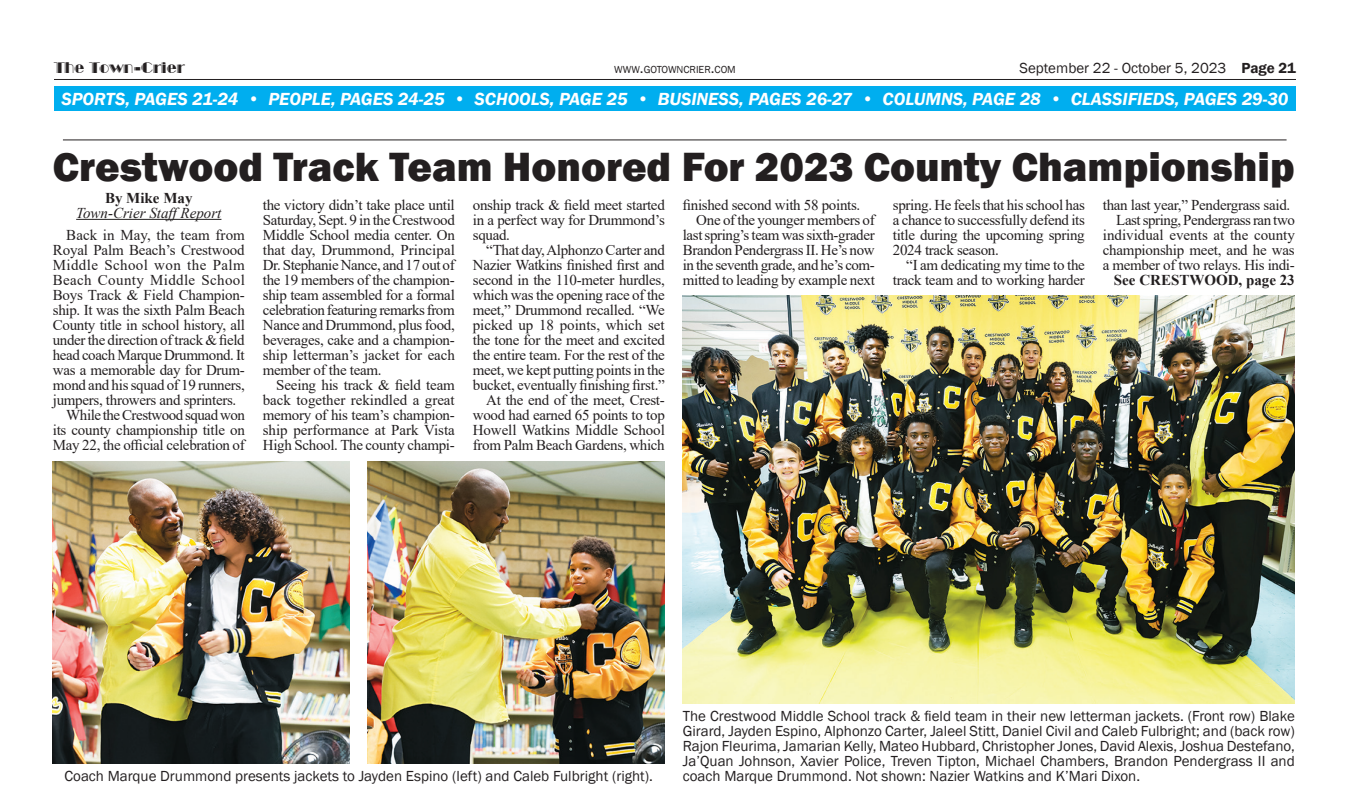
<style>
.page{position:relative;width:1350px;height:811px;background:#fff}
.page>*{position:absolute;margin:0;border:0;box-sizing:border-box;transform-origin:0 0}
.t1{font:800 42px "Franklin Gothic";color:#231f20}
.t2{font:italic 600 18px "Franklin Gothic";color:#fff}
.t3{font:15px/15px "Times New Roman";letter-spacing:-.02em;color:#231f20;text-align:justify}
.t4{font:15px/15px "Franklin Gothic";color:#231f20;text-align:justify}
.t5{font:15px "Times New Roman";letter-spacing:.025em;color:#231f20}
.t6{font:700 15px "Times New Roman";color:#231f20}
.t7{font:15px "Times New Roman";color:#231f20}
.t8{font:italic 15px "Times New Roman";color:#231f20}
.t9{font:15px "Times New Roman";letter-spacing:.005em;color:#231f20}
.t10{font:15px "Broadway Engraved BT";color:#231f20}
.t11{font:10.5px "Franklin Gothic";color:#231f20}
.s1{font-size:15px}
.s2{font-weight:600}
</style>
<div class="page">
<hr style="left:54px;top:79px;width:1242px;height:1px;background:#231f20">
<div style="left:54px;top:87px;width:1242px;height:24px;background:#00aeef"></div>
<hr style="left:63px;top:139px;width:1224px;height:1px;background:#231f20">
<hr style="left:76px;top:219px;width:145px;height:1px;background:#231f20">
<img style="left:683px;top:295px;width:612px;height:408px">
<img style="left:53px;top:461px;width:297px;height:302px">
<img style="left:368px;top:461px;width:297px;height:302px">
<p class="t10" style="left:54px;top:58px;width:132px">The Town-Crier</p>
<p class="t11" style="left:614px;top:62px;width:123px">WWW<span class="s1">.</span>GOTOWNCRIER<span class="s1">.</span>COM</p>
<p class="t4" style="left:1020px;top:60px;width:278px">September 22 - October 5, 2023 <span class="s2">Page 21</span></p>
<p class="t2" style="left:61px;top:88px;width:1229px">SPORTS, PAGES 21-24 • PEOPLE, PAGES 24-25 • SCHOOLS, PAGE 25 • BUSINESS, PAGES 26-27 • COLUMNS, PAGE 28 • CLASSIFIEDS, PAGES 29-30</p>
<h1 class="t1" style="left:53px;top:140px;width:1243px">Crestwood Track Team Honored For 2023 County Championship</h1>
<p class="t3" style="left:263px;top:197px;width:194px">the victory didn’t take place until Saturday, Sept. 9 in the Crestwood Middle School media center. On that day, Drummond, Principal Dr. Stephanie Nance, and 17 out of the 19 members of the champion&shy;ship team assembled for a formal celebration featuring remarks from Nance and Drummond, plus food, beverages, cake and a champion&shy;ship letterman’s jacket for each member of the team.</p>
<p class="t3" style="left:263px;top:377px;width:194px;text-indent:14px">Seeing his track &amp; field team back together rekindled a great memory of his team’s champion&shy;ship performance at Park Vista High School. The county champi-</p>
<p class="t6" style="left:105px;top:187px;width:89px">By Mike May</p>
<p class="t8" style="left:76px;top:202px;width:147px">Town-Crier StaffReport</p>
<p class="t9" style="left:66px;top:224px;width:180px">Back in May, the team from</p>
<p class="t3" style="left:53px;top:242px;width:193px">Royal Palm Beach’s Crestwood</p>
<p class="t5" style="left:53px;top:254px;width:193px">Middle School won the Palm</p>
<p class="t5" style="left:53px;top:269px;width:194px">Beach County Middle School</p>
<p class="t3" style="left:53px;top:287px;width:193px">Boys Track &amp; Field Champion-</p>
<p class="t3" style="left:53px;top:302px;width:194px">ship. It was the sixth Palm Beach</p>
<p class="t3" style="left:53px;top:317px;width:194px">County title in school history, all</p>
<p class="t3" style="left:53px;top:332px;width:194px">under the direction of track &amp; field</p>
<p class="t3" style="left:53px;top:347px;width:194px">head coach Marque Drummond. It</p>
<p class="t3" style="left:53px;top:362px;width:193px">was a memorable day for Drum-</p>
<p class="t3" style="left:53px;top:377px;width:193px">mond and his squad of 19 runners,</p>
<p class="t3" style="left:53px;top:392px;width:185px">jumpers, throwers and sprinters.</p>
<p class="t3" style="left:66px;top:407px;width:180px">While the Crestwood squad won</p>
<p class="t3" style="left:53px;top:422px;width:194px">its county championship title on</p>
<p class="t3" style="left:53px;top:437px;width:194px">May 22, the official celebration of</p>
<p class="t3" style="left:473px;top:197px;width:194px">onship track &amp; field meet started in a perfect way for Drummond’s squad.</p>
<p class="t3" style="left:473px;top:242px;width:194px;text-align:right">“That day, Alphonzo Carter and<br>Nazier Watkins finished first and second in the 110-meter hurdles, which was the opening race of the meet,” Drummond recalled. “We picked up 18 points, which set the tone for the meet and excited the entire team. For the rest of the meet, we kept putting points in the bucket, eventually finishing first.”<br>At the end of the meet, Crest&shy;wood had earned 65 points to top<br>Howell Watkins Middle School from Palm Beach Gardens, which</p>
<p class="t3" style="left:683px;top:197px;width:179px">finished second with 58 points.</p>
<p class="t3" style="left:696px;top:212px;width:180px">One of the younger members of</p>
<p class="t3" style="left:683px;top:227px;width:193px">last spring’s team was sixth-grader</p>
<p class="t3" style="left:683px;top:242px;width:193px">Brandon Pendergrass II. He’s now</p>
<p class="t3" style="left:683px;top:257px;width:194px">in the seventh grade, and he’s com-</p>
<p class="t3" style="left:683px;top:272px;width:194px">mitted to leading by example next</p>
<p class="t3" style="left:893px;top:197px;width:194px">spring. He feels that his school has a chance to successfully defend its title during the upcoming spring 2024 track season.</p>
<p class="t3" style="left:893px;top:257px;width:194px;text-align:right">“I am dedicating my time to the track team and to working harder</p>
<p class="t3" style="left:1103px;top:197px;width:189px">than last year,” Pendergrass said.</p>
<p class="t3" style="left:1116px;top:212px;width:180px">Last spring, Pendergrass ran two</p>
<p class="t7" style="left:1103px;top:224px;width:194px">individual events at the county</p>
<p class="t3" style="left:1103px;top:242px;width:193px">championship meet, and he was</p>
<p class="t3" style="left:1103px;top:257px;width:193px">a member of two relays. His indi-</p>
<p class="t6" style="left:1114px;top:269px;width:182px">See CRESTWOOD, page 23</p>
<p class="t4" style="left:65px;top:768px;width:590px">Coach Marque Drummond presents jackets to Jayden Espino (left) and Caleb Fulbright (right).</p>
<p class="t4" style="left:683px;top:708px;width:614px">The Crestwood Middle School track &amp; field team in their new letterman jackets. (Front row) Blake Girard, Jayden Espino, Alphonzo Carter, Jaleel Stitt, Daniel Civil and Caleb Fulbright; and (back row)<br>Rajon Fleurima, Jamarian Kelly, Mateo Hubbard, Christopher Jones, David Alexis, Joshua Destefano, Ja’Quan Johnson, Xavier Police, Treven Tipton, Michael Chambers, Brandon Pendergrass II and coach Marque Drummond. Not shown: Nazier Watkins and K’Mari Dixon.</p>
</div>
